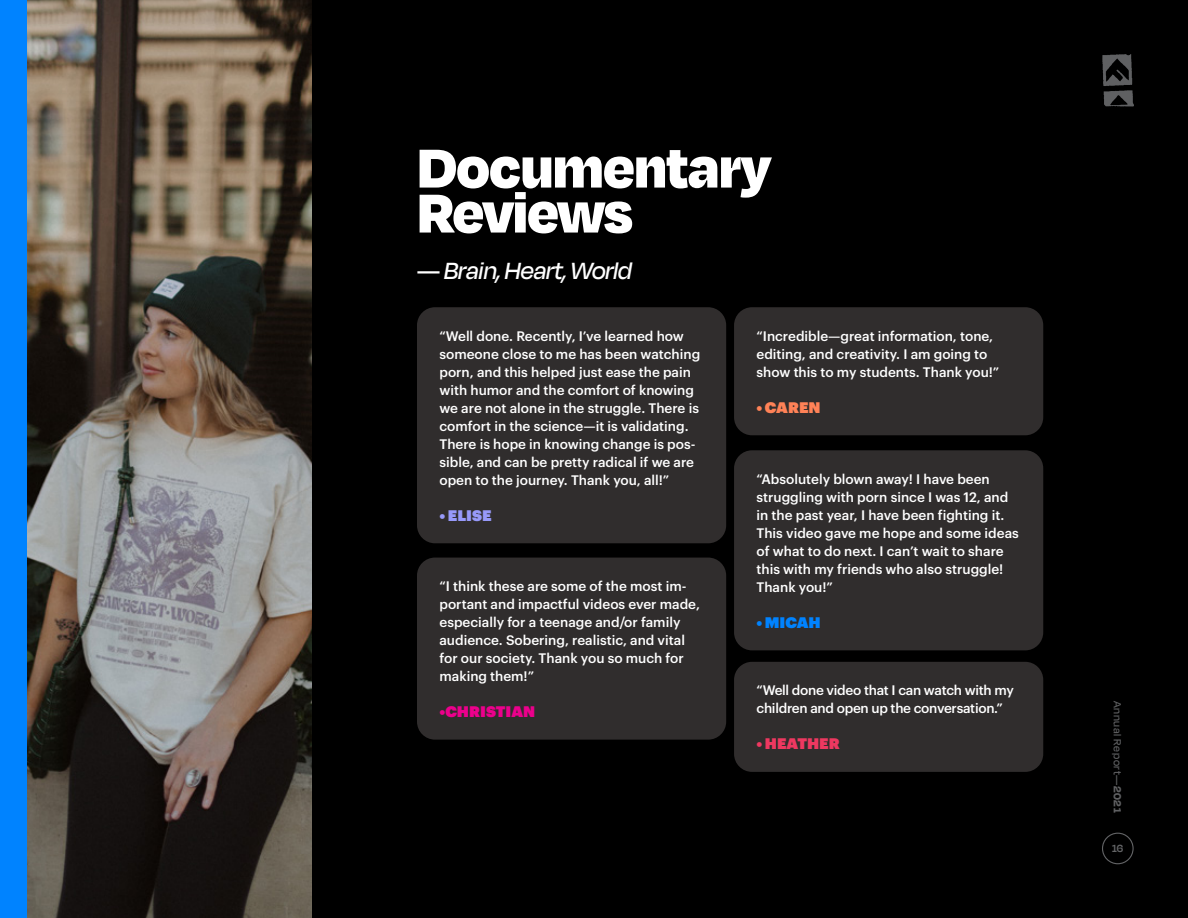
<style>
.page{position:relative;width:1188px;height:918px;background:#000}
.page>*{position:absolute;margin:0;border:0;box-sizing:border-box;transform-origin:0 0}
.t1{font:900 63px/45px "Degular";letter-spacing:-.02em;color:#fff}
.t2{font:italic 500 27px "Degular Display";color:#fff}
.t3{font:15px "Graphik Super";color:#ec008c}
.t4{font:15px "Graphik Super";color:#ee3860}
.t5{font:15px "Graphik Super";color:#9799f9}
.t6{font:15px "Graphik Super";color:#ff8257}
.t7{font:15px "Graphik Super";color:#0083ff}
.t8{font:500 13.5px/18px "Graphik";color:#fff}
.t9{font:500 13.5px/18px "Graphik";letter-spacing:-.02em;color:#fff}
.t10{font:500 12px "Degular Display";letter-spacing:.06em;color:#5f6062}
.t11{font:600 12px "Degular Display";color:#636466}
.s1{font-style:normal}
.s2{font-weight:700}
</style>
<div class="page">
<div style="left:1102px;top:833px;width:32px;height:31px;border:1px solid #636466;border-radius:50%"></div>
<svg style="left:1102px;top:54px;width:32px;height:53px"></svg>
<img style="left:26px;top:0;width:286px;height:918px">
<div style="left:0;top:0;width:26px;height:918px;background:#0083ff"></div>
<div style="left:417px;top:307px;width:309px;height:236px;background:#302d2d;border-radius:18px"></div>
<div style="left:417px;top:558px;width:309px;height:182px;background:#302d2d;border-radius:18px"></div>
<div style="left:734px;top:307px;width:309px;height:128px;background:#302d2d;border-radius:18px"></div>
<div style="left:734px;top:662px;width:309px;height:110px;background:#302d2d;border-radius:18px"></div>
<div style="left:734px;top:450px;width:309px;height:200px;background:#302d2d;border-radius:18px"></div>
<h1 class="t1" style="left:417px;top:142px;width:356px">Documentary<br>Reviews</h1>
<h2 class="t2" style="left:417px;top:255px;width:216px"><span class="s1">—</span> Brain, Heart, World</h2>
<p class="t8" style="left:440px;top:326px;width:262px">“Well done. Recently, I’ve learned how someone close to me has been watching porn, and this helped just ease the pain with humor and the comfort of knowing we are not alone in the struggle. There is comfort in the science—it is validating.<br>There is hope in knowing change is pos&shy;sible, and can be pretty radical if we are open to the journey. Thank you, all!”</p>
<p class="t5" style="left:440px;top:504px;width:54px">• ELISE</p>
<p class="t8" style="left:440px;top:576px;width:262px">“I think these are some of the most im&shy;portant and impactful videos ever made, especially for a teenage and/or family audience. Sobering, realistic, and vital for our society. Thank you so much for making them!”</p>
<p class="t3" style="left:440px;top:700px;width:97px">•CHRISTIAN</p>
<p class="t8" style="left:757px;top:326px;width:244px">“Incredible—great information, tone, editing, and creativity. I am going to show this to my students. Thank you!”</p>
<p class="t6" style="left:757px;top:396px;width:66px">• CAREN</p>
<p class="t8" style="left:757px;top:469px;width:264px">“Absolutely blown away! I have been struggling with porn since I was 12, and in the past year, I have been fighting it.<br>This video gave me hope and some ideas of what to do next. I can’t wait to share this with my friends who also struggle!<br>Thank you!”</p>
<p class="t7" style="left:757px;top:611px;width:66px">• MICAH</p>
<p class="t9" style="left:757px;top:680px;width:259px">“Well done video that I can watch with my children and open up the conversation.”</p>
<p class="t4" style="left:757px;top:732px;width:85px">• HEATHER</p>
<p class="t10" style="left:1124px;top:700px;width:113px;rotate:90deg">Annual Report—<span class="s2">2021</span></p>
<p class="t11" style="left:1112px;top:842px;width:13px">16</p>
</div>
